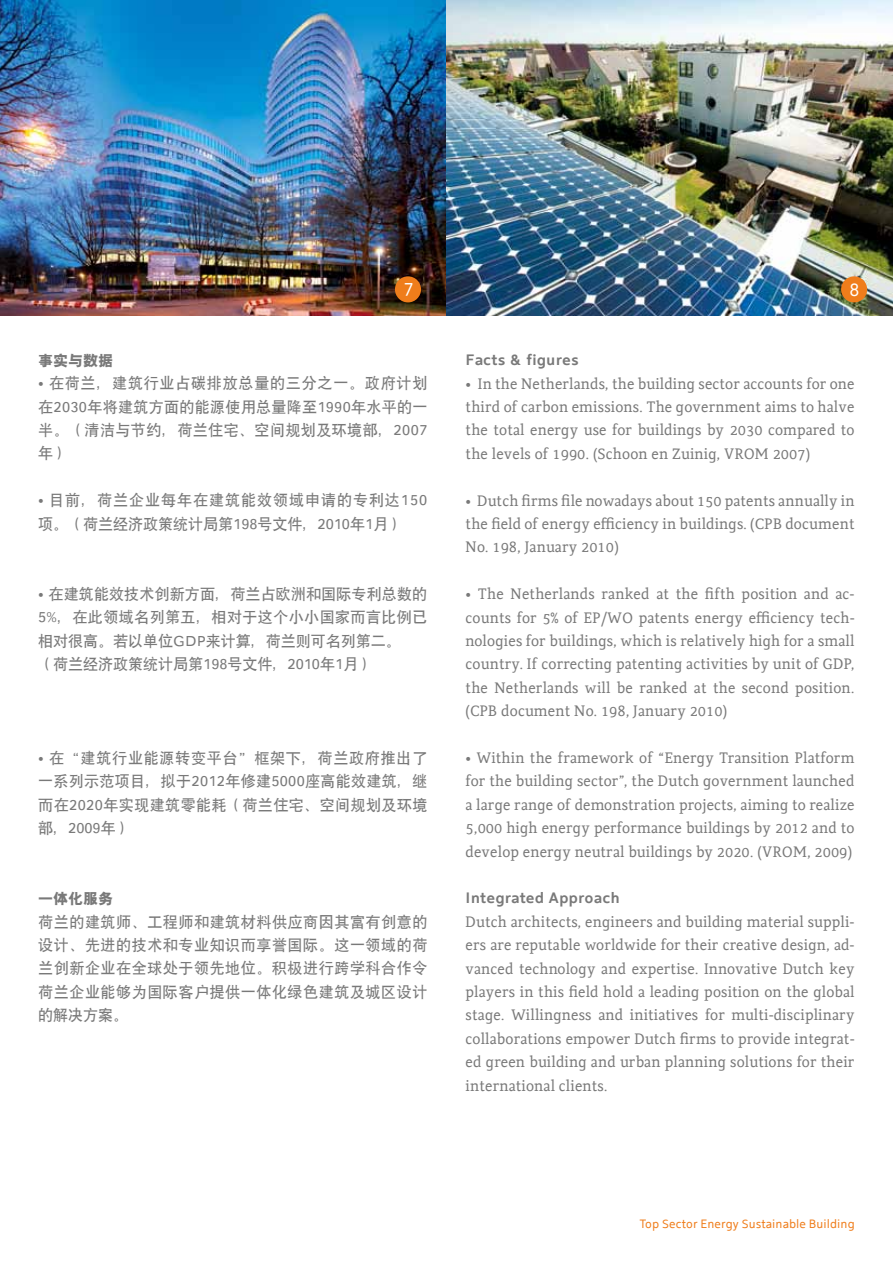
<style>
.page{position:relative;width:893px;height:1263px;background:#fff}
.page>*{position:absolute;margin:0;border:0;box-sizing:border-box;transform-origin:0 0}
.t1{font:18px "Holland Sans";color:#fff}
.t2{font:15px/23.4px "Holland Serif";color:#797979;text-align:justify}
.t3{font:15px/23.4px "SIL Hei Med Jian";letter-spacing:.02em;color:#797979;text-align:justify}
.t4{font:15px/23.4px "SIL Hei Med Jian";letter-spacing:.065em;color:#797979}
.t5{font:700 15px "Holland Sans";letter-spacing:-.005em;color:#797979}
.t6{font:15px "H Yb 9 gj";color:#797979}
.t7{font:12px "Holland Sans";color:#ef7d1b}
.s1{font-family:"Holland Sans"}
</style>
<div class="page">
<img style="left:0;top:0;width:893px;height:316px">
<div style="left:395px;top:276px;width:26px;height:26px;background:#ef7d1b;border-radius:50%"></div>
<div style="left:841px;top:276px;width:26px;height:26px;background:#ef7d1b;border-radius:50%"></div>
<p class="t1" style="left:404px;top:274px;width:11px">7</p>
<p class="t1" style="left:849px;top:276px;width:11px">8</p>
<p class="t6" style="left:38px;top:353px;width:77px">事实与数据</p>
<p class="t3" style="left:38px;top:370px;width:391px"><span class="s1">•</span> 在荷兰，建筑行业占碳排放总量的三分之一。政府计划在2030年将建筑方面的能源使用总量降至1990年水平的一半。（清洁与节约，荷兰住宅、空间规划及环境部，2007年）</p>
<p class="t4" style="left:38px;top:487px;width:391px"><span class="s1">•</span> 目前，荷兰企业每年在建筑能效领域申请的专利达150项。（荷兰经济政策统计局第198号文件，2010年1月）</p>
<p class="t3" style="left:38px;top:581px;width:391px;text-align:left"><span class="s1">•</span> 在建筑能效技术创新方面，荷兰占欧洲和国际专利总数的<br>5%，在此领域名列第五，相对于这个小小国家而言比例已相对很高。若以单位GDP来计算，荷兰则可名列第二。<br>（荷兰经济政策统计局第198号文件，2010年1月）</p>
<p class="t3" style="left:38px;top:745px;width:391px"><span class="s1">•</span> 在“建筑行业能源转变平台”框架下，荷兰政府推出了一系列示范项目，拟于2012年修建5000座高能效建筑，继而在2020年实现建筑零能耗（荷兰住宅、空间规划及环境部，2009年）</p>
<p class="t6" style="left:38px;top:891px;width:77px">一体化服务</p>
<p class="t3" style="left:38px;top:908px;width:391px">荷兰的建筑师、工程师和建筑材料供应商因其富有创意的设计、先进的技术和专业知识而享誉国际。这一领域的荷兰创新企业在全球处于领先地位。积极进行跨学科合作令荷兰企业能够为国际客户提供一体化绿色建筑及城区设计的解决方案。</p>
<p class="t5" style="left:466px;top:348px;width:115px">Facts &amp; figures</p>
<p class="t2" style="left:466px;top:370px;width:391px">• In the Netherlands, the building sector accounts for one third of carbon emissions. The government aims to halve the total energy use for buildings by 2030 compared to the levels of 1990. (Schoon en Zuinig, VROM 2007)</p>
<p class="t2" style="left:466px;top:487px;width:391px">• Dutch firms file nowadays about 150 patents annually in the field of energy efficiency in buildings. (CPB document No. 198, January 2010)</p>
<p class="t2" style="left:466px;top:581px;width:391px">• The Netherlands ranked at the fifth position and ac&shy;counts for 5% of EP/WO patents energy efficiency tech&shy;nologies for buildings, which is relatively high for a small country. If correcting patenting activities by unit of GDP, the Netherlands will be ranked at the second position. (CPB document No. 198, January 2010)</p>
<p class="t2" style="left:466px;top:745px;width:391px">• Within the framework of “Energy Transition Platform for the building sector”, the Dutch government launched a large range of demonstration projects, aiming to realize 5,000 high energy performance buildings by 2012 and to develop energy neutral buildings by 2020. (VROM, 2009)</p>
<p class="t5" style="left:466px;top:886px;width:156px">I ntegrated Approach</p>
<p class="t2" style="left:466px;top:909px;width:391px">Dutch architects, engineers and building material suppli&shy;ers are reputable worldwide for their creative design, ad&shy;vanced technology and expertise. Innovative Dutch key players in this field hold a leading position on the global stage. Willingness and initiatives for multi-disciplinary collaborations empower Dutch firms to provide integrat&shy;ed green building and urban planning solutions for their international clients.</p>
<p class="t7" style="left:640px;top:1214px;width:216px">Top Sector Energy Sustainable Building</p>
</div>
